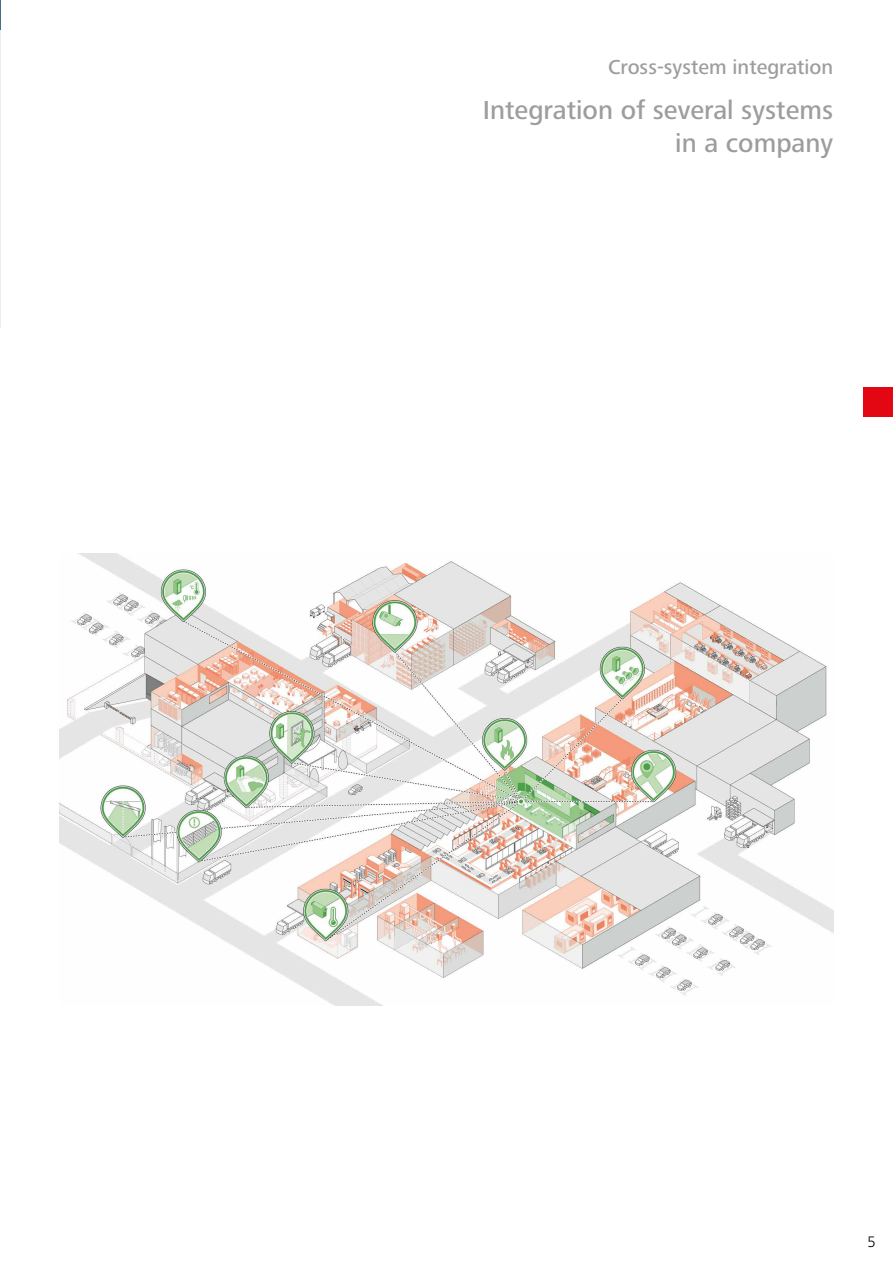
<style>
.page{position:relative;width:893px;height:1263px;background:#fff}
.page>*{position:absolute;margin:0;border:0;box-sizing:border-box;transform-origin:0 0}
.t1{font:500 27px/32.4px "Frutiger Next Pro";color:#9d9d9c;text-align:right}
.t2{font:500 21px "Frutiger Next Pro";color:#9d9d9c}
.t3{font:300 15.75px "Frutiger Next Pro";color:#000}
</style>
<div class="page">
<hr style="left:0;top:30px;width:1px;height:297px;background:#ededed">
<hr style="left:0;top:0;width:1px;height:30px;background:#4a6f8a">
<img style="left:60px;top:554px;width:773px;height:451px">
<div style="left:863px;top:387px;width:30px;height:30px;background:#e30613"></div>
<p class="t2" style="left:608px;top:55px;width:227px">Cross-system integration</p>
<p class="t1" style="left:483px;top:94px;width:352px">Integration of several systems in a company</p>
<p class="t3" style="left:867px;top:1233px;width:10px">5</p>
</div>
